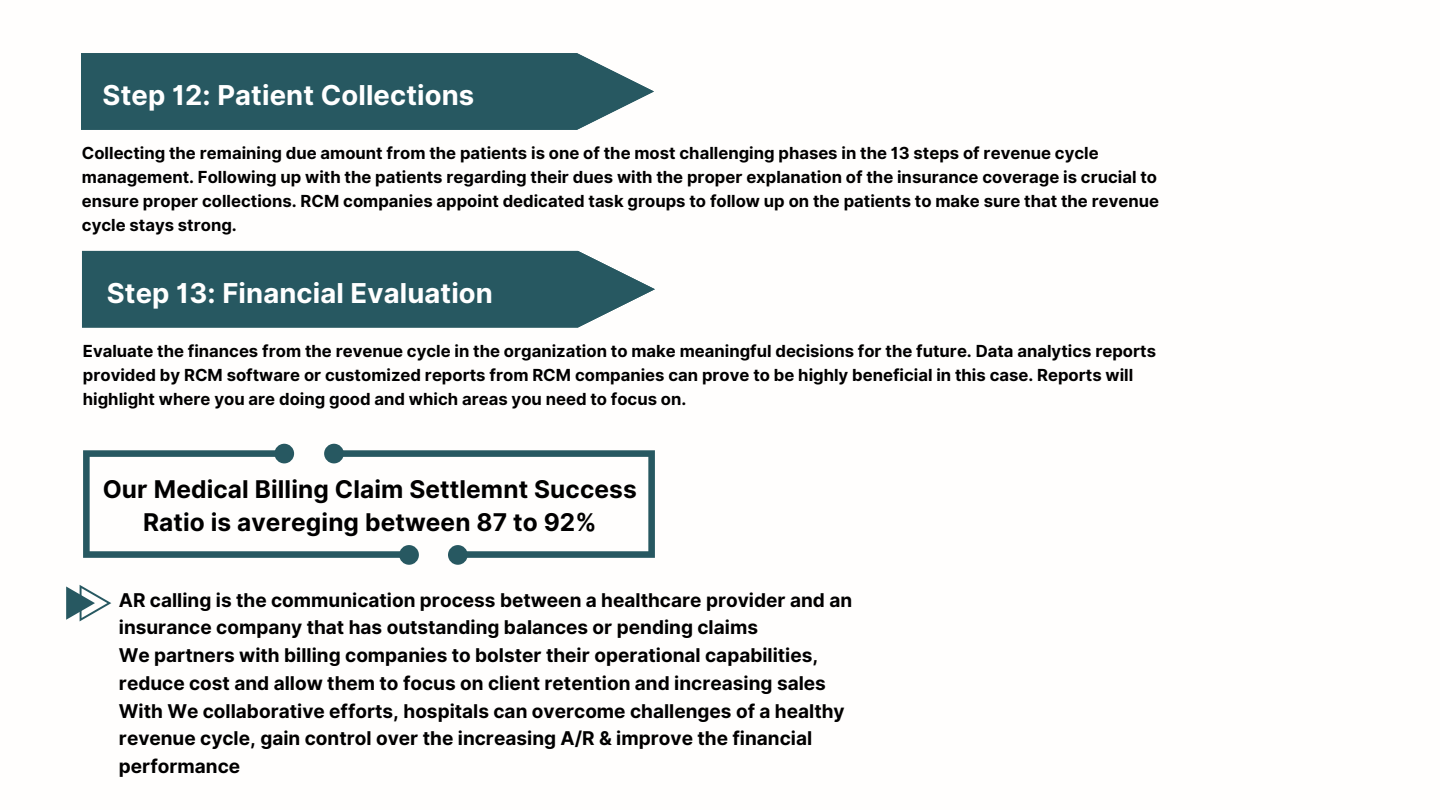
<style>
.page{position:relative;width:1440px;height:810px;background:#fff}
.page>*{position:absolute;margin:0;border:0;box-sizing:border-box;transform-origin:0 0}
.t1{font:700 27.4px "Inter";letter-spacing:.005em;color:#fff}
.t2{font:700 24.4px/32.2px "Inter";letter-spacing:.005em;color:#000;text-align:center}
.t3{font:700 19px/27.8px "Inter";color:#000}
.t4{font:700 16.6px/24.1px "Inter";color:#000}
</style>
<div class="page">
<div style="left:81px;top:53px;width:573px;height:77px;background:#275861"></div>
<svg style="left:82px;top:251px;width:573px;height:77px;background:#35636b"></svg>
<div style="left:324px;top:444px;width:20px;height:19px;background:#275861;border-radius:50%"></div>
<div style="left:399px;top:545px;width:20px;height:20px;background:#275861;border-radius:50%"></div>
<div style="left:274px;top:444px;width:20px;height:19px;background:#275861;border-radius:50%"></div>
<div style="left:448px;top:545px;width:20px;height:20px;background:#275861;border-radius:50%"></div>
<svg style="left:83px;top:450px;width:572px;height:108px"></svg>
<svg style="left:66px;top:585px;width:45px;height:36px"></svg>
<h1 class="t1" style="left:103px;top:79px;width:373px">Step 12: Patient Collections</h1>
<h1 class="t4" style="left:82px;top:141px;width:1079px">Collecting the remaining due amount from the patients is one of the most challenging phases in the 13 steps of revenue cycle management. Following up with the patients regarding their dues with the proper explanation of the insurance coverage is crucial to ensure proper collections. RCM companies appoint dedicated task groups to follow up on the patients to make sure that the revenue cycle stays strong.</h1>
<p class="t1" style="left:107px;top:276px;width:388px">Step 13: Financial Evaluation</p>
<p class="t4" style="left:83px;top:339px;width:1075px">Evaluate the finances from the revenue cycle in the organization to make meaningful decisions for the future. Data analytics reports provided by RCM software or customized reports from RCM companies can prove to be highly beneficial in this case. Reports will highlight where you are doing good and which areas you need to focus on.</p>
<p class="t2" style="left:103px;top:473px;width:536px">Our Medical Billing Claim Settlemnt Success<br>Ratio is avereging between 87 to 92%</p>
<h2 class="t3" style="left:119px;top:586px;width:735px">AR calling is the communication process between a healthcare provider and an insurance company that has outstanding balances or pending claims<br>We partners with billing companies to bolster their operational capabilities, reduce cost and allow them to focus on client retention and increasing sales With We collaborative efforts, hospitals can overcome challenges of a healthy revenue cycle, gain control over the increasing A/R &amp; improve the financial performance</h2>
</div>
